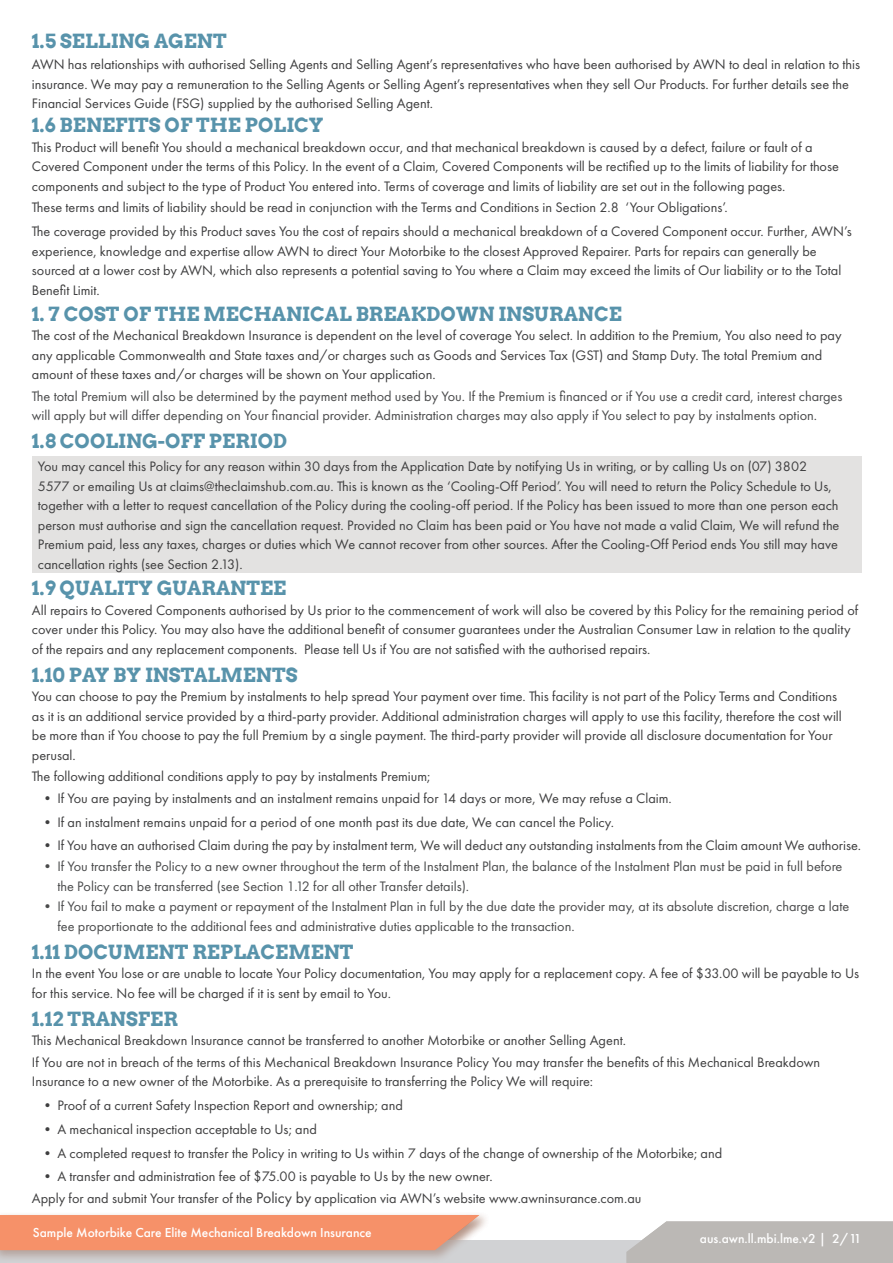
<style>
.page{position:relative;width:893px;height:1263px;background:#fff}
.page>*{position:absolute;margin:0;border:0;box-sizing:border-box;transform-origin:0 0}
.H2_Blue_Futura{font:700 19.5px "Arvo";color:#5893ab}
.Body_Text{font:700 19.5px "Arvo";color:#5893ab}
.H2_Blue_Futura-2{font:14.25px/19.5px "Futura PT";color:#3e3e3f}
.Body_Text-2{font:14.25px/19.5px "Futura PT";color:#3e3e3f}
.Body_Text-3{font:14.25px/19.5px "Futura PT";color:#4a4b4c}
.t1{font:500 13.5px "Futura PT";color:#fff}
.s1{font-size:15.75px}
</style>
<div class="page">
<div style="left:32px;top:456px;width:829px;height:117px;background:#e3e2e1"></div>
<div style="left:0;top:1241px;width:893px;height:22px;background:#d1d2d4"></div>
<svg style="left:626px;top:1221px;width:267px;height:42px;background:#bebbb9"></svg>
<div style="left:0;top:1211px;width:490px;height:52px;background:#804931;opacity:.35"></div>
<div style="left:0;top:1215px;width:479px;height:35px;background:#f69169"></div>
<p class="H2_Blue_Futura" style="left:32px;top:29px;width:196px">1.5 SELLING AGENT</p>
<p class="Body_Text-2" style="left:32px;top:55px;width:830px">AWN has relationships with authorised Selling Agents and Selling Agent’s representatives who have been authorised by AWN to deal in relation to this insurance. We may pay a remuneration to the Selling Agents or Selling Agent’s representatives when they sell Our Products. For further details see the<br>Financial Services Guide (FSG) supplied by the authorised Selling Agent.</p>
<p class="H2_Blue_Futura" style="left:32px;top:113px;width:293px">1.6 BENEFITS OF THE POLICY</p>
<p class="Body_Text-2" style="left:32px;top:137px;width:808px">This Product will benefit You should a mechanical breakdown occur, and that mechanical breakdown is caused by a defect, failure or fault of a<br>Covered Component under the terms of this Policy. In the event of a Claim, Covered Components will be rectified up to the limits of liability for those components and subject to the type of Product You entered into. Terms of coverage and limits of liability are set out in the following pages.</p>
<p class="Body_Text-2" style="left:32px;top:198px;width:697px">These terms and limits of liability should be read in conjunction with the Terms and Conditions in Section 2.8 ‘Your Obligations’.</p>
<p class="Body_Text-2" style="left:32px;top:222px;width:821px">The coverage provided by this Product saves You the cost of repairs should a mechanical breakdown of a Covered Component occur. Further, AWN’s experience, knowledge and expertise allow AWN to direct Your Motorbike to the closest Approved Repairer. Parts for repairs can generally be sourced at a lower cost by AWN, which also represents a potential saving to You where a Claim may exceed the limits of Our liability or to the Total Benefit Limit.</p>
<p class="H2_Blue_Futura" style="left:32px;top:301px;width:592px">1. 7 COST OF THE MECHANICAL BREAKDOWN INSURANCE</p>
<p class="Body_Text-2" style="left:32px;top:325px;width:811px">The cost of the Mechanical Breakdown Insurance is dependent on the level of coverage You select. In addition to the Premium, You also need to pay any applicable Commonwealth and State taxes and/or charges such as Goods and Services Tax (GST) and Stamp Duty. The total Premium and amount of these taxes and/or charges will be shown on Your application.</p>
<p class="Body_Text-3" style="left:32px;top:386px;width:812px">The total Premium will also be determined by the payment method used by You. If the Premium is financed or if You use a credit card, interest charges will apply but will differ depending on Your financial provider. Administration charges may also apply if You select to pay by instalments option.</p>
<p class="Body_Text" style="left:32px;top:429px;width:257px">1.8 COOLING-OFF PERIOD</p>
<p class="H2_Blue_Futura-2" style="left:38px;top:457px;width:803px">You may cancel this Policy for any reason within 30 days from the Application Date by notifying Us in writing, or by calling Us on (07) 3802<br>5577 or emailing Us at claims@theclaimshub.com.au. This is known as the ‘Cooling-Off Period’. You will need to return the Policy Schedule to Us, together with a letter to request cancellation of the Policy during the cooling-off period. If the Policy has been issued to more than one person each person must authorise and sign the cancellation request. Provided no Claim has been paid or You have not made a valid Claim, We will refund the Premium paid, less any taxes, charges or duties which We cannot recover from other sources. After the Cooling-Off Period ends You still may have cancellation rights (see Section 2.13).</p>
<p class="Body_Text" style="left:32px;top:576px;width:256px">1.9 QUALITY GUARANTEE</p>
<p class="H2_Blue_Futura-2" style="left:32px;top:600px;width:828px">All repairs to Covered Components authorised by Us prior to the commencement of work will also be covered by this Policy for the remaining period of cover under this Policy. You may also have the additional benefit of consumer guarantees under the Australian Consumer Law in relation to the quality of the repairs and any replacement components. Please tell Us if You are not satisfied with the authorised repairs.</p>
<p class="Body_Text" style="left:32px;top:662px;width:267px">1.10 PAY BY INSTALMENTS</p>
<p class="H2_Blue_Futura-2" style="left:32px;top:687px;width:811px">You can choose to pay the Premium by instalments to help spread Your payment over time. This facility is not part of the Policy Terms and Conditions as it is an additional service provided by a third-party provider. Additional administration charges will apply to use this facility, therefore the cost will be more than if You choose to pay the full Premium by a single payment. The third-party provider will provide all disclosure documentation for Your perusal.</p>
<p class="H2_Blue_Futura-2" style="left:32px;top:767px;width:400px">The following additional conditions apply to pay by instalments Premium;</p>
<p class="H2_Blue_Futura-2" style="left:40px;top:788px;width:633px">• If You are paying by instalments and an instalment remains unpaid for 14 days or more, We may refuse a Claim.</p>
<p class="H2_Blue_Futura-2" style="left:40px;top:812px;width:575px">• If an instalment remains unpaid for a period of one month past its due date, We can cancel the Policy.</p>
<p class="H2_Blue_Futura-2" style="left:40px;top:836px;width:822px">• If You have an authorised Claim during the pay by instalment term, We will deduct any outstanding instalments from the Claim amount We authorise.</p>
<p class="Body_Text-3" style="left:57px;top:856px;width:787px;text-indent:-17px">• If You transfer the Policy to a new owner throughout the term of the Instalment Plan, the balance of the Instalment Plan must be paid in full before the Policy can be transferred (see Section 1.12 for all other Transfer details).</p>
<p class="Body_Text-3" style="left:57px;top:896px;width:793px;text-indent:-17px">• If You fail to make a payment or repayment of the Instalment Plan in full by the due date the provider may, at its absolute discretion, charge a late fee proportionate to the additional fees and administrative duties applicable to the transaction.</p>
<p class="H2_Blue_Futura" style="left:32px;top:939px;width:323px">1.11 DOCUMENT REPLACEMENT</p>
<p class="Body_Text-2" style="left:32px;top:963px;width:829px">In the event You lose or are unable to locate Your Policy documentation, You may apply for a replacement copy. A fee of $33.00 will be payable to Us for this service. No fee will be charged if it is sent by email to You.</p>
<p class="H2_Blue_Futura" style="left:32px;top:1006px;width:148px">1.12 TRANSFER</p>
<p class="H2_Blue_Futura-2" style="left:32px;top:1030px;width:596px">This Mechanical Breakdown Insurance cannot be transferred to another Motorbike or another Selling Agent.</p>
<p class="H2_Blue_Futura-2" style="left:32px;top:1052px;width:790px">If You are not in breach of the terms of this Mechanical Breakdown Insurance Policy You may transfer the benefits of this Mechanical Breakdown<br>Insurance to a new owner of the Motorbike. As a prerequisite to transferring the Policy We will require:</p>
<p class="H2_Blue_Futura-2" style="left:40px;top:1095px;width:364px">• Proof of a current Safety Inspection Report and ownership; and</p>
<p class="H2_Blue_Futura-2" style="left:40px;top:1119px;width:278px">• A mechanical inspection acceptable to Us; and</p>
<p class="H2_Blue_Futura-2" style="left:40px;top:1143px;width:683px">• A completed request to transfer the Policy in writing to Us within 7 days of the change of ownership of the Motorbike; and</p>
<p class="H2_Blue_Futura-2" style="left:40px;top:1167px;width:454px">• A transfer and administration fee of $75.00 is payable to Us by the new owner.</p>
<p class="H2_Blue_Futura-2" style="left:32px;top:1188px;width:611px">Apply for and submit Your transfer of the <span class="s1">Policy by</span> application via AWN’s website www.awninsurance.com.au</p>
<p class="t1" style="left:33px;top:1224px;width:340px">Sample Motorbike Care Elite Mechanical Breakdown Insurance</p>
<p class="t1" style="left:700px;top:1230px;width:163px">aus.awn.ll.mbi.lme.v2 | 2/11</p>
</div>
